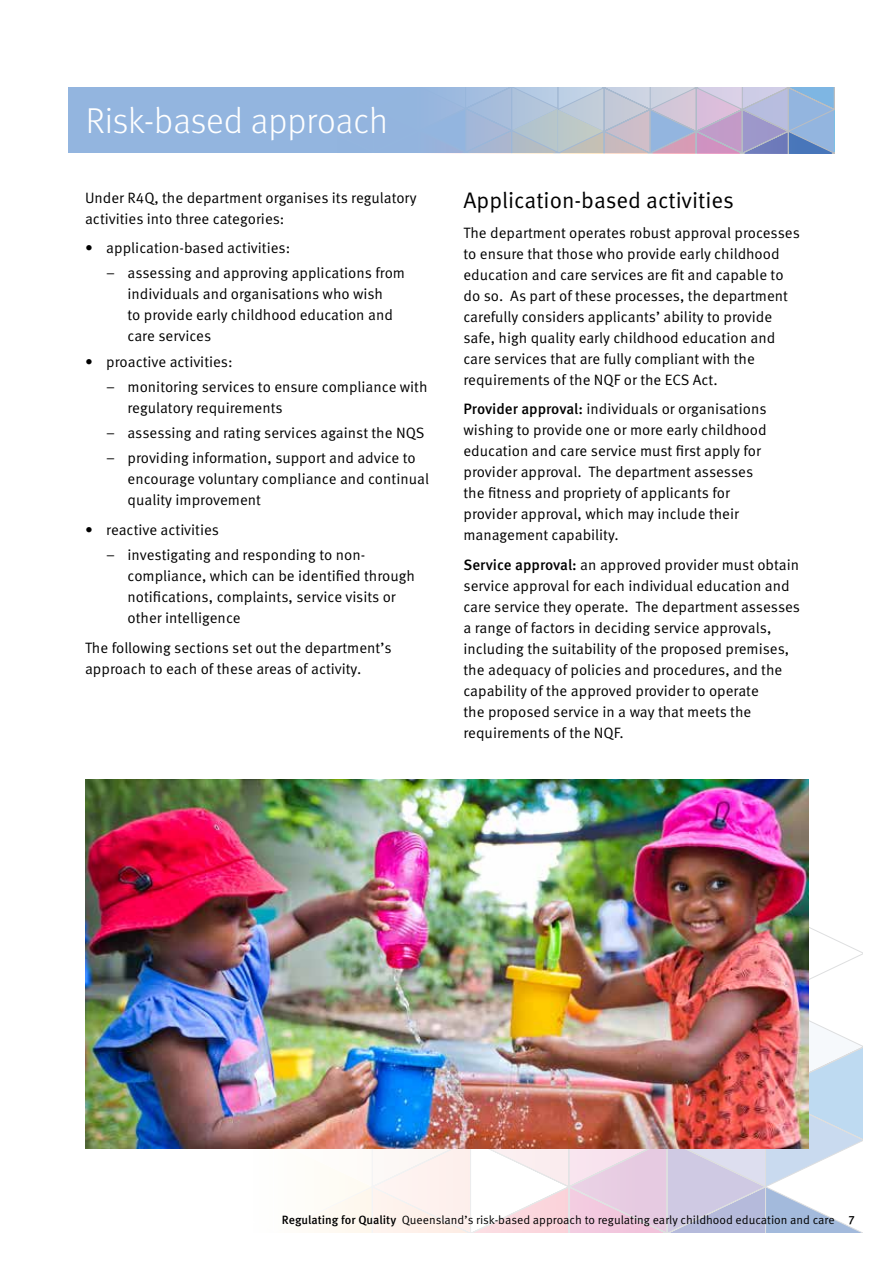
<style>
.page{position:relative;width:893px;height:1263px;background:#fff}
.page>*{position:absolute;margin:0;border:0;box-sizing:border-box;transform-origin:0 0}
.t1{font:300 36px "Meta OT";letter-spacing:-.005em;color:#fff}
.t2{font:22.5px "Meta OT Norm";color:#000}
.t3{font:15px/21px "Meta OT Norm";color:#000}
.t4{font:12px "Meta OT Norm";color:#000}
.s1{font-family:"Meta OT";font-weight:500}
</style>
<div class="page">
<svg style="left:274px;top:998px;width:589px;height:235px"></svg>
<div style="left:69px;top:88px;width:765px;height:65px;background:#93b5df"></div>
<img style="left:86px;top:780px;width:722px;height:368px">
<svg style="left:456px;top:88px;width:378px;height:65px"></svg>
<h1 class="t1" style="left:86px;top:100px;width:304px">Risk-based approach</h1>
<p class="t3" style="left:85px;top:187px;width:333px">Under R4Q, the department organises its regulatory activities into three categories:</p>
<p class="t3" style="left:85px;top:238px;width:207px">• application-based activities:</p>
<p class="t3" style="left:128px;top:263px;width:279px;text-indent:-21px">– assessing and approving applications from individuals and organisations who wish<br>to provide early childhood education and care services</p>
<p class="t3" style="left:85px;top:351px;width:149px">• proactive activities:</p>
<p class="t3" style="left:128px;top:376px;width:302px;text-indent:-21px">– monitoring services to ensure compliance with regulatory requirements</p>
<p class="t3" style="left:106px;top:423px;width:320px">– assessing and rating services against the NQS</p>
<p class="t3" style="left:128px;top:448px;width:303px;text-indent:-21px">– providing information, support and advice to encourage voluntary compliance and continual quality improvement</p>
<p class="t3" style="left:85px;top:519px;width:136px">• reactive activities</p>
<p class="t3" style="left:128px;top:545px;width:289px;text-indent:-21px">– investigating and responding to non&shy;compliance, which can be identified through notifications, complaints, service visits or other intelligence</p>
<p class="t3" style="left:85px;top:637px;width:308px">The following sections set out the department’s approach to each of these areas of activity.</p>
<h2 class="t2" style="left:463px;top:187px;width:272px">Application-based activities</h2>
<p class="t3" style="left:463px;top:222px;width:338px">The department operates robust approval processes to ensure that those who provide early childhood education and care services are fit and capable to do so. As part of these processes, the department carefully considers applicants’ ability to provide safe, high quality early childhood education and care services that are fully compliant with the requirements of the NQF or the ECS Act.</p>
<p class="t3" style="left:463px;top:399px;width:305px"><span class="s1">Provider approval:</span> individuals or organisations wishing to provide one or more early childhood education and care service must first apply for provider approval. The department assesses the fitness and propriety of applicants for provider approval, which may include their management capability.</p>
<p class="t3" style="left:463px;top:554px;width:338px"><span class="s1">Service approval:</span> an approved provider must obtain service approval for each individual education and care service they operate. The department assesses a range of factors in deciding service approvals, including the suitability of the proposed premises, the adequacy of policies and procedures, and the capability of the approved provider to operate<br>the proposed service in a way that meets the requirements of the NQF.</p>
<p class="t4" style="left:282px;top:1212px;width:574px"><span class="s1">Regulating for Quality</span> Queensland’s risk-based approach to regulating early childhood education and care <span class="s1">7</span></p>
</div>
